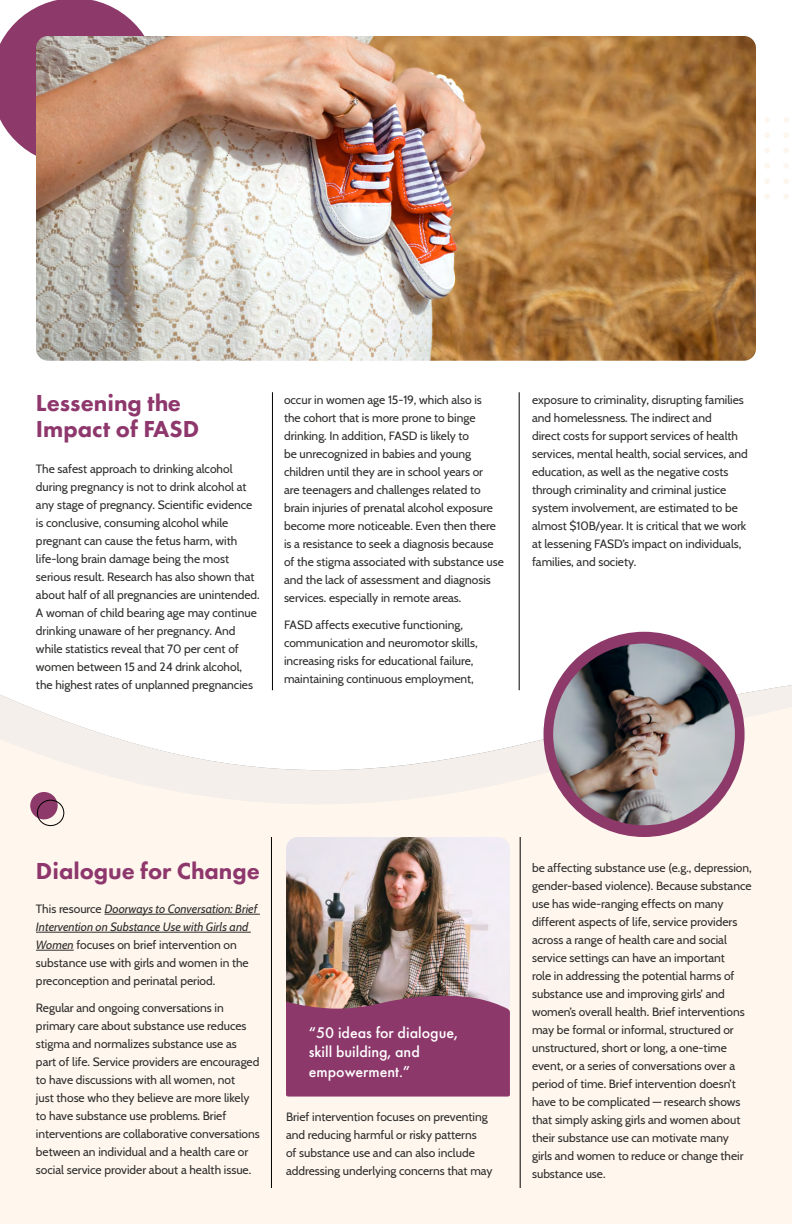
<style>
.page{position:relative;width:792px;height:1224px;background:#fff}
.page>*{position:absolute;margin:0;border:0;box-sizing:border-box;transform-origin:0 0}
.t1{font:800 24px/26px "Futura PT";color:#8e376c}
.t2{font:500 16px/19.2px "Futura PT";color:#fff}
.t3{font:12px/18px "Cabin";color:#2d2d2c}
.s1{font-style:italic}
</style>
<div class="page">
<svg style="left:0;top:0;width:145px;height:156px"></svg>
<div style="left:0;top:887px;width:792px;height:337px;background:#fff6ed"></div>
<hr style="left:105px;top:914px;width:155px;height:1px;background:#2d2d2c">
<hr style="left:36px;top:932px;width:215px;height:1px;background:#2d2d2c">
<hr style="left:36px;top:950px;width:38px;height:1px;background:#2d2d2c">
<hr style="left:272px;top:392px;width:1px;height:298px;background:#000">
<svg style="left:764px;top:194px;width:6px;height:5px"></svg>
<svg style="left:783px;top:194px;width:6px;height:5px"></svg>
<svg style="left:764px;top:178px;width:6px;height:6px"></svg>
<svg style="left:783px;top:178px;width:6px;height:6px"></svg>
<svg style="left:764px;top:163px;width:6px;height:6px"></svg>
<svg style="left:783px;top:163px;width:6px;height:6px"></svg>
<svg style="left:764px;top:148px;width:6px;height:5px"></svg>
<svg style="left:783px;top:148px;width:6px;height:5px"></svg>
<svg style="left:764px;top:132px;width:6px;height:6px"></svg>
<svg style="left:783px;top:132px;width:6px;height:6px"></svg>
<svg style="left:764px;top:117px;width:6px;height:6px"></svg>
<svg style="left:783px;top:117px;width:6px;height:6px"></svg>
<svg style="left:0;top:560px;width:792px;height:327px"></svg>
<hr style="left:519px;top:392px;width:1px;height:298px;background:#000">
<img style="left:36px;top:36px;width:720px;height:325px">
<img style="left:286px;top:837px;width:224px;height:158px">
<svg style="left:286px;top:995px;width:224px;height:102px;background:#8f3f6d"></svg>
<div style="left:544px;top:632px;width:201px;height:205px;background:#8d396a;border-radius:50%"></div>
<img style="left:553px;top:644px;width:182px;height:181px;border-radius:91px">
<hr style="left:271px;top:837px;width:1px;height:351px;background:#000">
<hr style="left:520px;top:837px;width:1px;height:351px;background:#000">
<h1 class="t1" style="left:36px;top:389px;width:165px">Lessening the<br>Impact of FASD</h1>
<p class="t3" style="left:36px;top:459px;width:225px">The safest approach to drinking alcohol during pregnancy is not to drink alcohol at any stage of pregnancy. Scientific evidence is conclusive, consuming alcohol while pregnant can cause the fetus harm, with life-long brain damage being the most serious result. Research has also shown that about half of all pregnancies are unintended.<br>A woman of child bearing age may continue drinking unaware of her pregnancy. And while statistics reveal that 70 per cent of women between 15 and 24 drink alcohol, the highest rates of unplanned pregnancies</p>
<p class="t3" style="left:284px;top:390px;width:222px">occur in women age 15-19, which also is<br>the cohort that is more prone to binge drinking. In addition, FASD is likely to<br>be unrecognized in babies and young children until they are in school years or<br>are teenagers and challenges related to brain injuries of prenatal alcohol exposure become more noticeable. Even then there is a resistance to seek a diagnosis because of the stigma associated with substance use and the lack of assessment and diagnosis services. especially in remote areas.</p>
<p class="t3" style="left:284px;top:615px;width:195px">FASD affects executive functioning, communication and neuromotor skills, increasing risks for educational failure, maintaining continuous employment,</p>
<p class="t3" style="left:532px;top:390px;width:217px">exposure to criminality, disrupting families and homelessness. The indirect and<br>direct costs for support services of health services, mental health, social services, and education, as well as the negative costs through criminality and criminal justice system involvement, are estimated to be almost $10B/year. It is critical that we work at lessening FASD’s impact on individuals, families, and society.</p>
<h1 class="t1" style="left:36px;top:858px;width:225px">Dialogue for Change</h1>
<p class="t3" style="left:36px;top:899px;width:223px">This resource <span class="s1">Doorways to Conversation: Brief Intervention on Substance Use with Girls and Women</span> focuses on brief intervention on substance use with girls and women in the preconception and perinatal period.</p>
<p class="t3" style="left:36px;top:998px;width:225px">Regular and ongoing conversations in primary care about substance use reduces stigma and normalizes substance use as part of life. Service providers are encouraged to have discussions with all women, not<br>just those who they believe are more likely to have substance use problems. Brief interventions are collaborative conversations between an individual and a health care or social service provider about a health issue.</p>
<h2 class="t2" style="left:309px;top:1023px;width:151px">“50 ideas for dialogue, skill building, and empowerment.”</h2>
<p class="t3" style="left:286px;top:1107px;width:208px">Brief intervention focuses on preventing and reducing harmful or risky patterns<br>of substance use and can also include addressing underlying concerns that may</p>
<p class="t3" style="left:532px;top:858px;width:221px">be affecting substance use (e.g., depression, gender-based violence). Because substance use has wide-ranging effects on many different aspects of life, service providers across a range of health care and social service settings can have an important<br>role in addressing the potential harms of substance use and improving girls’ and women’s overall health. Brief interventions may be formal or informal, structured or unstructured, short or long, a one-time event, or a series of conversations over a period of time. Brief intervention doesn’t have to be complicated — research shows that simply asking girls and women about their substance use can motivate many girls and women to reduce or change their substance use.</p>
</div>
